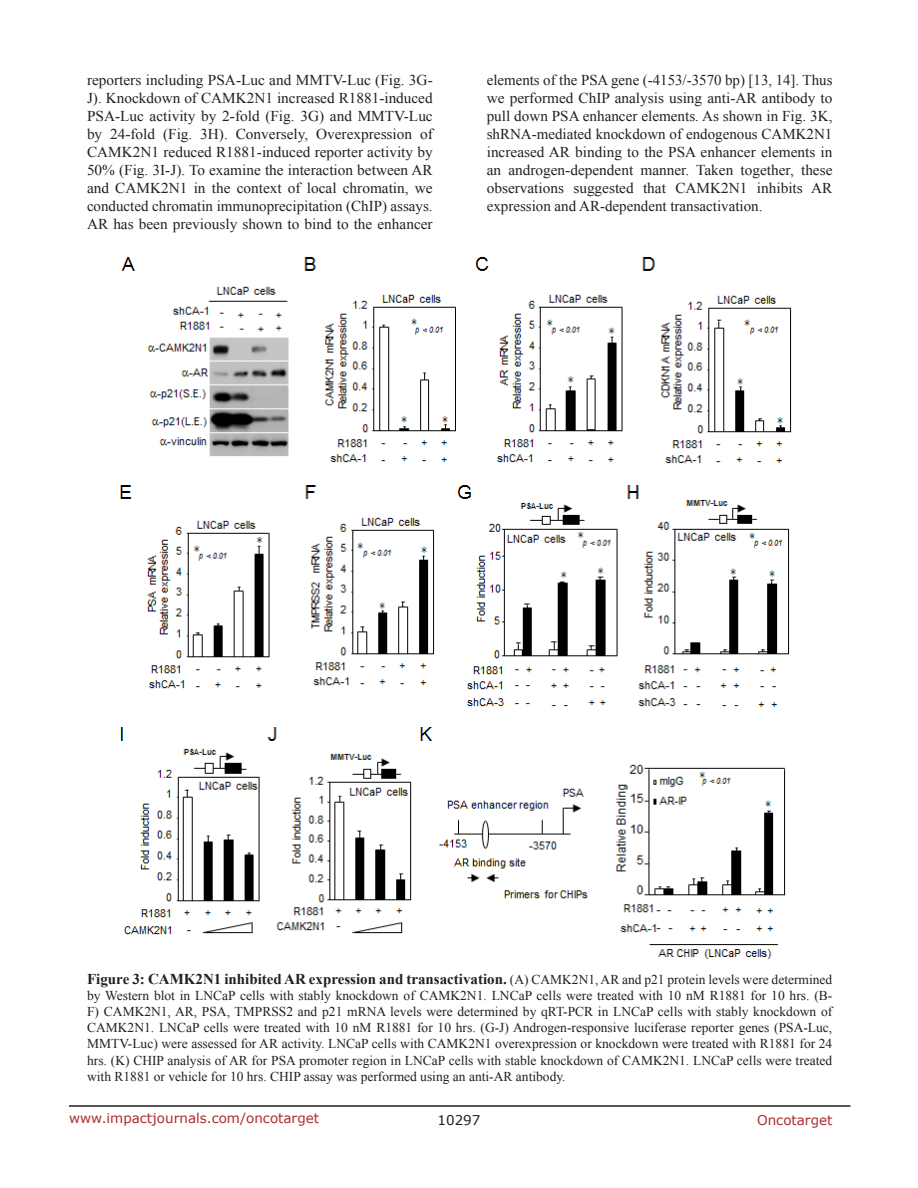
<style>
.page{position:relative;width:918px;height:1188px;background:#fff}
.page>*{position:absolute;margin:0;border:0;box-sizing:border-box;transform-origin:0 0}
.BodyText{font:15px/18px "Times New Roman";color:#221f22;text-align:justify}
.FigureText{font:700 15px "Times New Roman";color:#221f22}
.FigureText-2{font:13.5px/16.2px "Times New Roman";color:#221f22;text-align:justify}
.t1{font:13.5px "Verdana";color:#ac2b31}
.t2{font:13.5px "Verdana";color:#221f22}
.s1{font-weight:400;font-size:13.5px}
</style>
<div class="page">
<hr style="left:69px;top:1105px;width:781px;height:2px;background:#231f20">
<img style="left:120px;top:257px;width:672px;height:702px">
<p class="BodyText" style="left:87px;top:71px;width:347px">reporters including PSA-Luc and MMTV-Luc (Fig. 3G-J). Knockdown of CAMK2N1 increased R1881-induced PSA-Luc activity by 2-fold (Fig. 3G) and MMTV-Luc by 24-fold (Fig. 3H). Conversely, Overexpression of CAMK2N1 reduced R1881-induced reporter activity by 50% (Fig. 3I-J). To examine the interaction between AR and CAMK2N1 in the context of local chromatin, we conducted chromatin immunoprecipitation (ChIP) assays.<br>AR has been previously shown to bind to the enhancer</p>
<p class="BodyText" style="left:487px;top:71px;width:347px">elements of the PSA gene (-4153/-3570 bp) [13, 14]. Thus we performed ChIP analysis using anti-AR antibody to pull down PSA enhancer elements. As shown in Fig. 3K, shRNA-mediated knockdown of endogenous CAMK2N1 increased AR binding to the PSA enhancer elements in an androgen-dependent manner. Taken together, these observations suggested that CAMK2N1 inhibits AR expression and AR-dependent transactivation.</p>
<p class="FigureText" style="left:87px;top:968px;width:747px">Figure 3: CAMK2N1 inhibited AR expression and transactivation. <span class="s1">(A) CAMK2N1, AR and p21 protein levels were determined</span></p>
<p class="FigureText-2" style="left:87px;top:987px;width:747px">by Western blot in LNCaP cells with stably knockdown of CAMK2N1. LNCaP cells were treated with 10 nM R1881 for 10 hrs. (B-F) CAMK2N1, AR, PSA, TMPRSS2 and p21 mRNA levels were determined by qRT-PCR in LNCaP cells with stably knockdown of CAMK2N1. LNCaP cells were treated with 10 nM R1881 for 10 hrs. (G-J) Androgen-responsive luciferase reporter genes (PSA-Luc, MMTV-Luc) were assessed for AR activity. LNCaP cells with CAMK2N1 overexpression or knockdown were treated with R1881 for 24 hrs. (K) CHIP analysis of AR for PSA promoter region in LNCaP cells with stable knockdown of CAMK2N1. LNCaP cells were treated with R1881 or vehicle for 10 hrs. CHIP assay was performed using an anti-AR antibody.</p>
<p class="t1" style="left:69px;top:1109px;width:252px">www.impactjournals.com/oncotarget</p>
<p class="t2" style="left:438px;top:1111px;width:44px">10297</p>
<p class="t1" style="left:757px;top:1111px;width:77px">Oncotarget</p>
</div>
